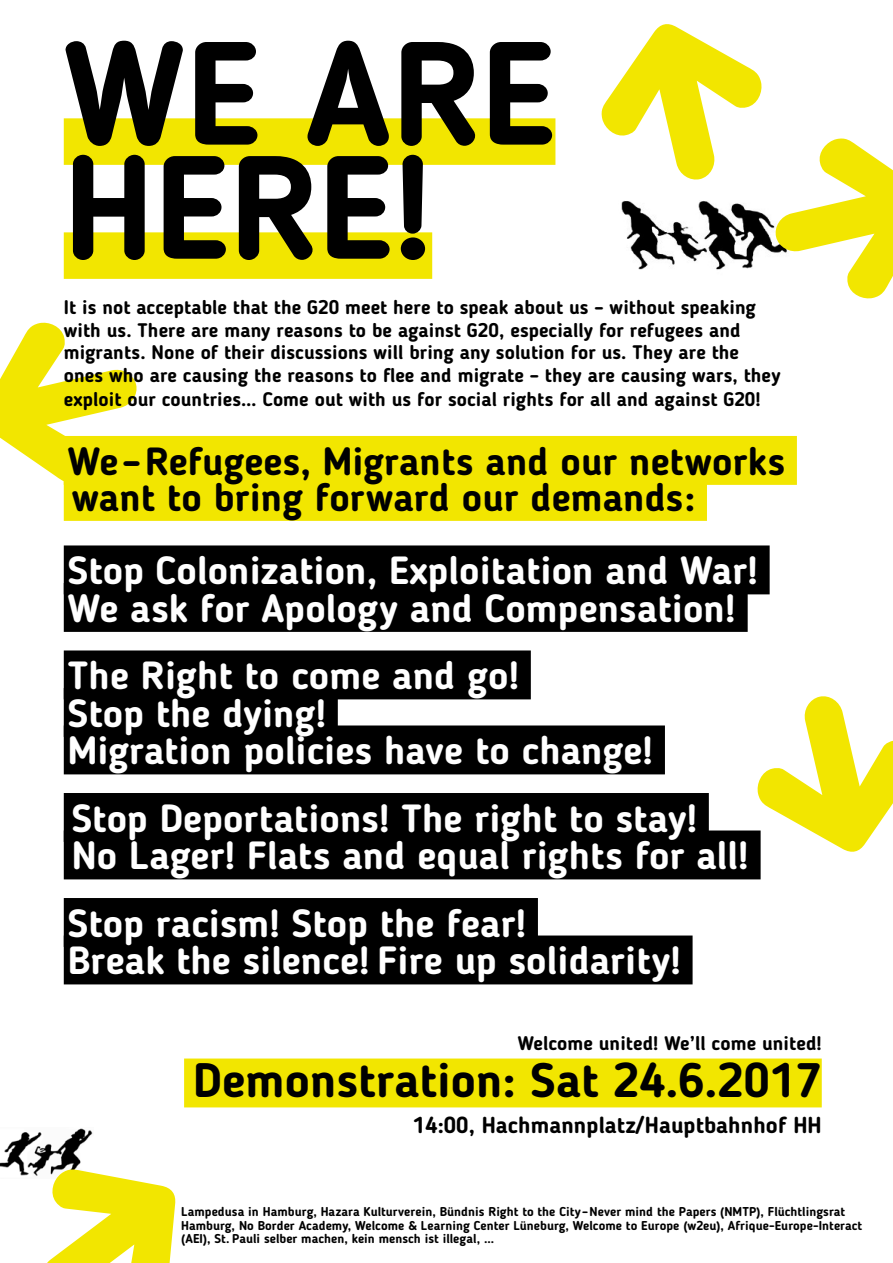
<style>
.page{position:relative;width:893px;height:1263px;background:#fff}
.page>*{position:absolute;margin:0;border:0;box-sizing:border-box;transform-origin:0 0}
.t1{font:700 145.5px "Blogger Sans";letter-spacing:.005em;color:#000}
.t2{font:700 48px "Blogger Sans";letter-spacing:.005em;color:#000}
.t3{font:700 39px/37.5px "Blogger Sans";letter-spacing:.005em;color:#fff}
.t4{font:700 39px/36px "Blogger Sans";letter-spacing:.005em;color:#000}
.t5{font:700 22.8px "Blogger Sans";letter-spacing:.005em;color:#000}
.t6{font:700 19.5px/22.5px "Blogger Sans";letter-spacing:.005em;color:#000}
.t7{font:700 12.75px/13.5px "Blogger Sans";letter-spacing:.005em;color:#000}
</style>
<div class="page">
<div style="left:64px;top:118px;width:491px;height:47px;background:#f2e600"></div>
<div style="left:64px;top:232px;width:368px;height:47px;background:#f2e600"></div>
<div style="left:64px;top:436px;width:733px;height:49px;background:#f2e600"></div>
<div style="left:64px;top:472px;width:643px;height:49px;background:#f2e600"></div>
<div style="left:64px;top:545px;width:706px;height:49px;background:#000"></div>
<div style="left:64px;top:583px;width:684px;height:49px;background:#000"></div>
<div style="left:64px;top:650px;width:467px;height:49px;background:#000"></div>
<div style="left:64px;top:688px;width:274px;height:49px;background:#000"></div>
<div style="left:64px;top:725px;width:601px;height:49px;background:#000"></div>
<div style="left:64px;top:793px;width:645px;height:49px;background:#000"></div>
<div style="left:64px;top:830px;width:697px;height:49px;background:#000"></div>
<div style="left:64px;top:898px;width:474px;height:49px;background:#000"></div>
<div style="left:64px;top:935px;width:629px;height:49px;background:#000"></div>
<div style="left:184px;top:1058px;width:638px;height:49px;background:#f2e600"></div>
<svg style="left:621px;top:200px;width:166px;height:70px"></svg>
<svg style="left:0;top:1128px;width:93px;height:49px"></svg>
<h1 class="t1" style="left:64px;top:6px;width:493px">WE ARE</h1>
<h1 class="t1" style="left:64px;top:120px;width:370px">HERE!</h1>
<p class="t6" style="left:64px;top:296px;width:718px">It is not acceptable that the G20 meet here to speak about us – without speaking with us. There are many reasons to be against G20, especially for refugees and migrants. None of their discussions will bring any solution for us. They are the ones who are causing the reasons to flee and migrate – they are causing wars, they</p>
<p class="t6" style="left:64px;top:388px;width:698px">exploit our countries… Come out with us for social rights for all and against G20!</p>
<h3 class="t4" style="left:68px;top:443px;width:719px">We–Refugees, Migrants and our networks want to bring forward our demands:</h3>
<h3 class="t3" style="left:68px;top:552px;width:692px">Stop Colonization, Exploitation and War!<br>We ask for Apology and Compensation!</h3>
<h3 class="t3" style="left:68px;top:657px;width:586px">The Right to come and go!<br>Stop the dying!<br>Migration policies have to change!</h3>
<h3 class="t3" style="left:72px;top:799px;width:678px">Stop Deportations! The right to stay!<br>No Lager! Flats and equal rights for all!</h3>
<h3 class="t3" style="left:68px;top:904px;width:615px">Stop racism! Stop the fear!<br>Break the silence! Fire up solidarity!</h3>
<p class="t6" style="left:518px;top:1032px;width:305px">Welcome united! We’ll come united!</p>
<h2 class="t2" style="left:193px;top:1051px;width:630px">Demonstration: Sat 24.6.2017</h2>
<p class="t5" style="left:413px;top:1111px;width:410px">14:00, Hachmannplatz/Hauptbahnhof HH</p>
<p class="t7" style="left:181px;top:1205px;width:682px">Lampedusa in Hamburg, Hazara Kulturverein, Bündnis Right to the City – Never mind the Papers (NMTP), Flüchtlingsrat<br>Hamburg, No Border Academy, Welcome &amp; Learning Center Lüneburg, Welcome to Europe (w2eu), Afrique-Europe-Interact (AEI), St. Pauli selber machen, kein mensch ist illegal, …</p>
</div>
